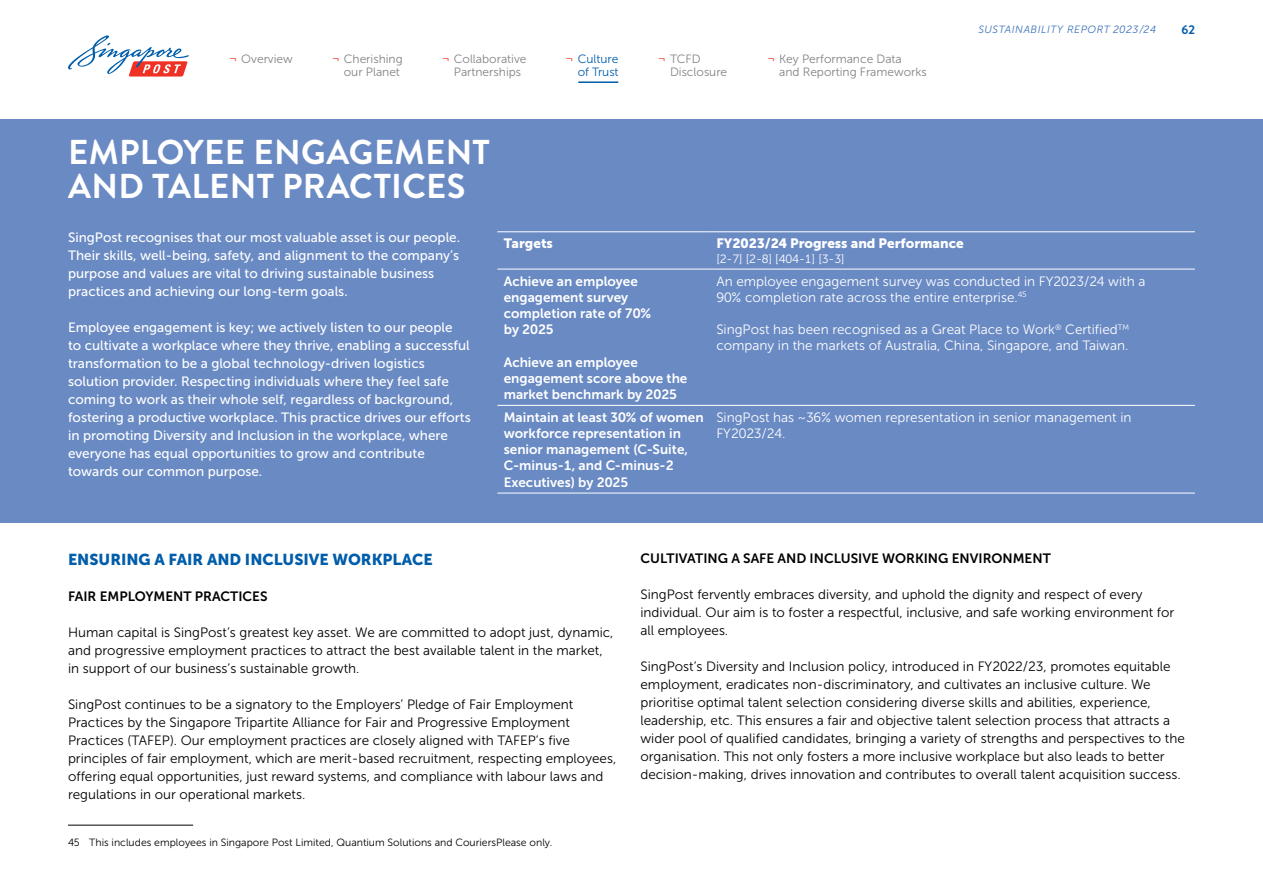
<style>
.page{position:relative;width:1263px;height:893px;background:#fff}
.page>*{position:absolute;margin:0;border:0;box-sizing:border-box;transform-origin:0 0}
.t1{font:700 34.5px/33px "Brandon Grotesque";letter-spacing:.01em;color:#fff}
.t2{font:15.75px "Museo Sans 900";color:#005daa}
.t3{font:13.5px/18px "Museo Sans 300";color:#000}
.t4{font:13.5px/18px "Museo Sans 500";color:#fff}
.t5{font:13.5px/16.2px "Museo Sans 300";color:#fff}
.t6{font:13.5px/16.2px "Museo Sans 700";color:#fff}
.t7{font:13.5px "Museo Sans 700";color:#000}
.t8{font:13.5px "Museo Sans 900";color:#fff}
.t9{font:700 12.75px "Brandon Grotesque";color:#005daa}
.t10{font:12px/13.5px "Museo Sans 300";color:#808285}
.t11{font:12px "Museo Sans 300";color:#fff}
.t12{font:12px/13.5px "Museo Sans 300";color:#005daa;text-align:right}
.t13{font:10.5px "Museo Sans 300";color:#000}
.t14{font:italic 10.5px "Museo Sans 300";letter-spacing:.05em;color:#3971b6}
.s1{color:#ee3124}
</style>
<div class="page">
<div style="left:0;top:119px;width:1263px;height:404px;background:#6a8ac4"></div>
<hr style="left:497px;top:232px;width:213px;height:1px;background:#fff">
<hr style="left:710px;top:232px;width:485px;height:1px;background:#fff">
<hr style="left:497px;top:269px;width:213px;height:1px;background:#fff">
<hr style="left:710px;top:269px;width:485px;height:1px;background:#fff">
<hr style="left:497px;top:405px;width:213px;height:1px;background:#fff">
<hr style="left:710px;top:405px;width:485px;height:1px;background:#fff">
<hr style="left:497px;top:493px;width:213px;height:1px;background:#fff">
<hr style="left:710px;top:493px;width:485px;height:1px;background:#fff">
<hr style="left:68px;top:825px;width:125px;height:1px;background:#000">
<svg style="left:68px;top:35px;width:121px;height:42px"></svg>
<hr style="left:578px;top:81px;width:40px;height:2px;background:#005daa">
<p class="t10" style="left:230px;top:52px;width:65px"><span class="s1">¬</span> Overview</p>
<p class="t10" style="left:332px;top:52px;width:72px;text-align:right"><span class="s1">¬</span> Cherishing our Planet</p>
<p class="t10" style="left:442px;top:52px;width:86px;text-align:center"><span class="s1">¬</span> Collaborative<br>Partnerships</p>
<p class="t10" style="left:670px;top:52px;width:59px;text-indent:-12px"><span class="s1">¬</span> TCFD<br>Disclosure</p>
<p class="t12" style="left:566px;top:52px;width:54px"><span class="s1">¬</span> Culture of Trust</p>
<p class="t10" style="left:779px;top:52px;width:149px;text-indent:-12px"><span class="s1">¬</span> Key Performance Data<br>and Reporting Frameworks</p>
<p class="t14" style="left:978px;top:24px;width:180px">SUSTAINABILITY REPORT 2023/24</p>
<p class="t9" style="left:1181px;top:20px;width:15px">62</p>
<h1 class="t1" style="left:68px;top:137px;width:423px">EMPLOYEE ENGAGEMENT<br>AND TALENT PRACTICES</h1>
<p class="t4" style="left:68px;top:228px;width:394px">SingPost recognises that our most valuable asset is our people.<br>Their skills, well-being, safety, and alignment to the company’s purpose and values are vital to driving sustainable business practices and achieving our long-term goals.</p>
<p class="t4" style="left:68px;top:318px;width:404px">Employee engagement is key; we actively listen to our people<br>to cultivate a workplace where they thrive, enabling a successful transformation to be a global technology-driven logistics solution provider. Respecting individuals where they feel safe coming to work as their whole self, regardless of background, fostering a productive workplace. This practice drives our efforts in promoting Diversity and Inclusion in the workplace, where everyone has equal opportunities to grow and contribute towards our common purpose.</p>
<p class="t8" style="left:504px;top:236px;width:51px">Targets</p>
<p class="t8" style="left:716px;top:236px;width:249px">FY2023/24 Progress and Performance</p>
<p class="t11" style="left:716px;top:252px;width:130px">[2-7] [2-8] [404-1] [3-3]</p>
<p class="t6" style="left:504px;top:273px;width:149px">Achieve an employee engagement survey completion rate of 70% by 2025</p>
<p class="t6" style="left:504px;top:354px;width:185px">Achieve an employee engagement score above the market benchmark by 2025</p>
<p class="t5" style="left:716px;top:273px;width:430px">An employee engagement survey was conducted in FY2023/24 with a<br>90% completion rate across the entire enterprise.<sup>45</sup></p>
<p class="t5" style="left:716px;top:322px;width:414px">SingPost has been recognised as a Great Place to Work<sup>®</sup> Certified<sup>TM </sup>company in the markets of Australia, China, Singapore, and Taiwan.</p>
<p class="t6" style="left:504px;top:409px;width:201px">Maintain at least 30% of women workforce representation in senior management (C-Suite,<br>C-minus-1, and C-minus-2<br>Executives) by 2025</p>
<p class="t5" style="left:716px;top:409px;width:417px">SingPost has ~36% women representation in senior management in<br>FY2023/24.</p>
<p class="t2" style="left:68px;top:550px;width:366px">ENSURING A FAIR AND INCLUSIVE WORKPLACE</p>
<p class="t7" style="left:68px;top:588px;width:201px">FAIR EMPLOYMENT PRACTICES</p>
<p class="t3" style="left:68px;top:623px;width:547px">Human capital is SingPost’s greatest key asset. We are committed to adopt just, dynamic, and progressive employment practices to attract the best available talent in the market, in support of our business’s sustainable growth.</p>
<p class="t3" style="left:68px;top:695px;width:550px">SingPost continues to be a signatory to the Employers’ Pledge of Fair Employment Practices by the Singapore Tripartite Alliance for Fair and Progressive Employment Practices (TAFEP). Our employment practices are closely aligned with TAFEP’s five principles of fair employment, which are merit-based recruitment, respecting employees, offering equal opportunities, just reward systems, and compliance with labour laws and regulations in our operational markets.</p>
<p class="t13" style="left:68px;top:837px;width:486px">45 This includes employees in Singapore Post Limited, Quantium Solutions and CouriersPlease only.</p>
<p class="t7" style="left:640px;top:551px;width:412px">CULTIVATING A SAFE AND INCLUSIVE WORKING ENVIRONMENT</p>
<p class="t3" style="left:640px;top:585px;width:535px">SingPost fervently embraces diversity, and uphold the dignity and respect of every individual. Our aim is to foster a respectful, inclusive, and safe working environment for all employees.</p>
<p class="t3" style="left:640px;top:657px;width:546px">SingPost’s Diversity and Inclusion policy, introduced in FY2022/23, promotes equitable employment, eradicates non-discriminatory, and cultivates an inclusive culture. We prioritise optimal talent selection considering diverse skills and abilities, experience, leadership, etc. This ensures a fair and objective talent selection process that attracts a wider pool of qualified candidates, bringing a variety of strengths and perspectives to the organisation. This not only fosters a more inclusive workplace but also leads to better decision-making, drives innovation and contributes to overall talent acquisition success.</p>
</div>
